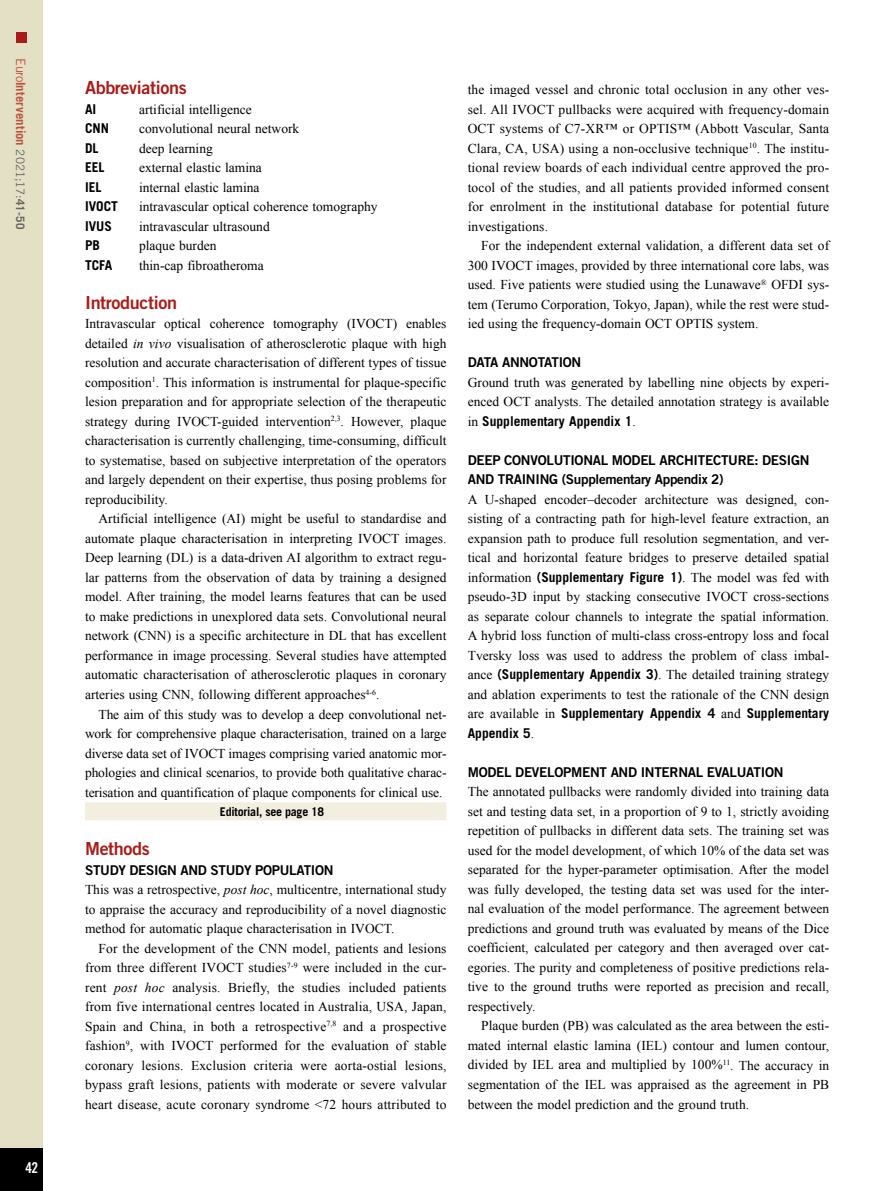
<style>
.page{position:relative;width:893px;height:1191px;background:#fff}
.page>*{position:absolute;margin:0;border:0;box-sizing:border-box;transform-origin:0 0}
.t1{font:18px "Trade Gothic LT Std Bd 2";letter-spacing:-.02em;color:#a91b18}
.t2{font:15px "Trade Gothic LT Std Bd Cn 20";color:#fff}
.t3{font:13.5px/19.5px "Times New Roman";color:#000;text-align:justify}
.t4{font:13.5px/19.5px "Trade Gothic LT Std Bd 2";letter-spacing:-.02em;color:#000}
.t5{font:700 13.5px/19.5px "Trade Gothic LT Std";color:#000}
.t6{font:700 12.75px "Trade Gothic LT Std";letter-spacing:.005em;color:#bc533d}
.t7{font:700 12px "Trade Gothic LT Std";letter-spacing:-.02em;color:#000}
.s1{font-weight:400}
.s2{font-weight:400;font-size:11.7px;color:#646363}
.s3{font-size:11.7px;color:#646363}
.s4{font-style:italic}
.s5{font-family:"Times New Roman";font-weight:400}
.s6{font-family:"Trade Gothic LT Std";font-weight:700}
</style>
<div class="page">
<div style="left:0;top:0;width:43px;height:1191px;background:#e4e0c5"></div>
<div style="left:0;top:1148px;width:43px;height:43px;background:#000"></div>
<div style="left:16px;top:32px;width:10px;height:10px;background:#a91b18"></div>
<div style="left:85px;top:802px;width:361px;height:18px;background:#f2efe1"></div>
<p class="t6" style="left:29px;top:58px;width:173px;rotate:90deg"><span class="s1">Euro</span>Intervention <span class="s2">2021;17:</span><span class="s3">41-50</span></p>
<p class="t2" style="left:26px;top:1158px;width:14px">42</p>
<h1 class="t1" style="left:85px;top:77px;width:103px">Abbreviations</h1>
<p class="t5" style="left:85px;top:99px;width:13px">AI</p>
<p class="t3" style="left:139px;top:99px;width:114px">artificial intelligence</p>
<p class="t5" style="left:85px;top:119px;width:26px">CNN</p>
<p class="t3" style="left:139px;top:119px;width:162px">convolutional neural network</p>
<p class="t5" style="left:85px;top:138px;width:15px">DL</p>
<p class="t3" style="left:139px;top:138px;width:75px">deep learning</p>
<p class="t5" style="left:85px;top:157px;width:21px">EEL</p>
<p class="t3" style="left:139px;top:158px;width:124px">external elastic lamina</p>
<p class="t5" style="left:85px;top:177px;width:18px">IEL</p>
<p class="t3" style="left:139px;top:177px;width:122px">internal elastic lamina</p>
<p class="t5" style="left:85px;top:196px;width:35px">IVOCT</p>
<p class="t3" style="left:139px;top:197px;width:240px">intravascular optical coherence tomography</p>
<p class="t5" style="left:85px;top:216px;width:29px">IVUS</p>
<p class="t3" style="left:139px;top:216px;width:132px">intravascular ultrasound</p>
<p class="t5" style="left:85px;top:235px;width:17px">PB</p>
<p class="t3" style="left:139px;top:236px;width:79px">plaque burden</p>
<p class="t5" style="left:85px;top:255px;width:29px">TCFA</p>
<p class="t3" style="left:139px;top:255px;width:126px">thin-cap fibroatheroma</p>
<h1 class="t1" style="left:85px;top:291px;width:94px">Introduction</h1>
<p class="t3" style="left:85px;top:314px;width:363px">Intravascular optical coherence tomography (IVOCT) enables detailed <span class="s4">in vivo</span> visualisation of atherosclerotic plaque with high resolution and accurate characterisation of different types of tissue composition<sup>1</sup>. This information is instrumental for plaque-specific lesion preparation and for appropriate selection of the therapeutic strategy during IVOCT-guided intervention<sup>2,3</sup>. However, plaque characterisation is currently challenging, time-consuming, difficult to systematise, based on subjective interpretation of the operators and largely dependent on their expertise, thus posing problems for reproducibility.</p>
<p class="t3" style="left:85px;top:509px;width:363px;text-indent:14px">Artificial intelligence (AI) might be useful to standardise and automate plaque characterisation in interpreting IVOCT images.<br>Deep learning (DL) is a data-driven AI algorithm to extract regu&shy;lar patterns from the observation of data by training a designed model. After training, the model learns features that can be used to make predictions in unexplored data sets. Convolutional neural network (CNN) is a specific architecture in DL that has excellent performance in image processing. Several studies have attempted automatic characterisation of atherosclerotic plaques in coronary arteries using CNN, following different approaches<sup>4-6</sup>.</p>
<p class="t3" style="left:85px;top:704px;width:363px;text-indent:14px">The aim of this study was to develop a deep convolutional net&shy;work for comprehensive plaque characterisation, trained on a large diverse data set of IVOCT images comprising varied anatomic mor&shy;phologies and clinical scenarios, to provide both qualitative charac&shy;terisation and quantification of plaque components for clinical use.</p>
<p class="t7" style="left:220px;top:804px;width:106px">Editorial, see page 18</p>
<h1 class="t1" style="left:85px;top:837px;width:66px">Methods</h1>
<p class="t4" style="left:85px;top:859px;width:250px">STUDY DESIGN AND STUDY POPULATION</p>
<p class="t3" style="left:85px;top:879px;width:363px">This was a retrospective, <span class="s4">post hoc</span>, multicentre, international study to appraise the accuracy and reproducibility of a novel diagnostic method for automatic plaque characterisation in IVOCT.</p>
<p class="t3" style="left:85px;top:938px;width:363px;text-indent:14px">For the development of the CNN model, patients and lesions from three different IVOCT studies<sup>7-9</sup> were included in the cur&shy;rent <span class="s4">post hoc</span> analysis. Briefly, the studies included patients from five international centres located in Australia, USA, Japan, Spain and China, in both a retrospective<sup>7,8</sup> and a prospective fashion<sup>9</sup>, with IVOCT performed for the evaluation of stable coronary lesions. Exclusion criteria were aorta-ostial lesions, bypass graft lesions, patients with moderate or severe valvular heart disease, acute coronary syndrome &lt;72 hours attributed to</p>
<p class="t3" style="left:468px;top:80px;width:363px">the imaged vessel and chronic total occlusion in any other ves&shy;sel. All IVOCT pullbacks were acquired with frequency-domain OCT systems of C7-XR™ or OPTIS™ (Abbott Vascular, Santa Clara, CA, USA) using a non-occlusive technique<sup>10</sup>. The institu&shy;tional review boards of each individual centre approved the pro&shy;tocol of the studies, and all patients provided informed consent for enrolment in the institutional database for potential future investigations.</p>
<p class="t3" style="left:468px;top:236px;width:363px;text-indent:14px">For the independent external validation, a different data set of 300 IVOCT images, provided by three international core labs, was used. Five patients were studied using the Lunawave<sup>®</sup> OFDI sys&shy;tem (Terumo Corporation, Tokyo, Japan), while the rest were stud&shy;ied using the frequency-domain OCT OPTIS system.</p>
<p class="t4" style="left:468px;top:352px;width:115px">DATA ANNOTATION</p>
<p class="t3" style="left:468px;top:372px;width:363px">Ground truth was generated by labelling nine objects by experi&shy;enced OCT analysts. The detailed annotation strategy is available</p>
<p class="t5" style="left:468px;top:411px;width:169px"><span class="s5">in</span> Supplementary Appendix 1<span class="s5">.</span></p>
<p class="t4" style="left:468px;top:450px;width:343px">DEEP CONVOLUTIONAL MODEL ARCHITECTURE: DESIGN<br>AND TRAINING (Supplementary Appendix 2)</p>
<p class="t3" style="left:468px;top:489px;width:363px">A U-shaped encoder–decoder architecture was designed, con&shy;sisting of a contracting path for high-level feature extraction, an expansion path to produce full resolution segmentation, and ver&shy;tical and horizontal feature bridges to preserve detailed spatial information <span class="s6">(Supplementary Figure 1)</span>. The model was fed with pseudo-3D input by stacking consecutive IVOCT cross-sections as separate colour channels to integrate the spatial information.<br>A hybrid loss function of multi-class cross-entropy loss and focal Tversky loss was used to address the problem of class imbal&shy;ance <span class="s6">(Supplementary Appendix 3)</span>. The detailed training strategy and ablation experiments to test the rationale of the CNN design</p>
<p class="t5" style="left:468px;top:703px;width:363px"><span class="s5">are available in</span> Supplementary Appendix 4 <span class="s5">and</span> Supplementary<br>Appendix 5<span class="s5">.</span></p>
<p class="t4" style="left:468px;top:762px;width:317px">MODEL DEVELOPMENT AND INTERNAL EVALUATION</p>
<p class="t3" style="left:468px;top:782px;width:363px">The annotated pullbacks were randomly divided into training data set and testing data set, in a proportion of 9 to 1, strictly avoiding repetition of pullbacks in different data sets. The training set was used for the model development, of which 10% of the data set was separated for the hyper-parameter optimisation. After the model was fully developed, the testing data set was used for the inter&shy;nal evaluation of the model performance. The agreement between predictions and ground truth was evaluated by means of the Dice coefficient, calculated per category and then averaged over cat&shy;egories. The purity and completeness of positive predictions rela&shy;tive to the ground truths were reported as precision and recall, respectively.</p>
<p class="t3" style="left:468px;top:1016px;width:363px;text-indent:14px">Plaque burden (PB) was calculated as the area between the esti&shy;mated internal elastic lamina (IEL) contour and lumen contour, divided by IEL area and multiplied by 100%<sup>11</sup>. The accuracy in segmentation of the IEL was appraised as the agreement in PB between the model prediction and the ground truth.</p>
</div>
